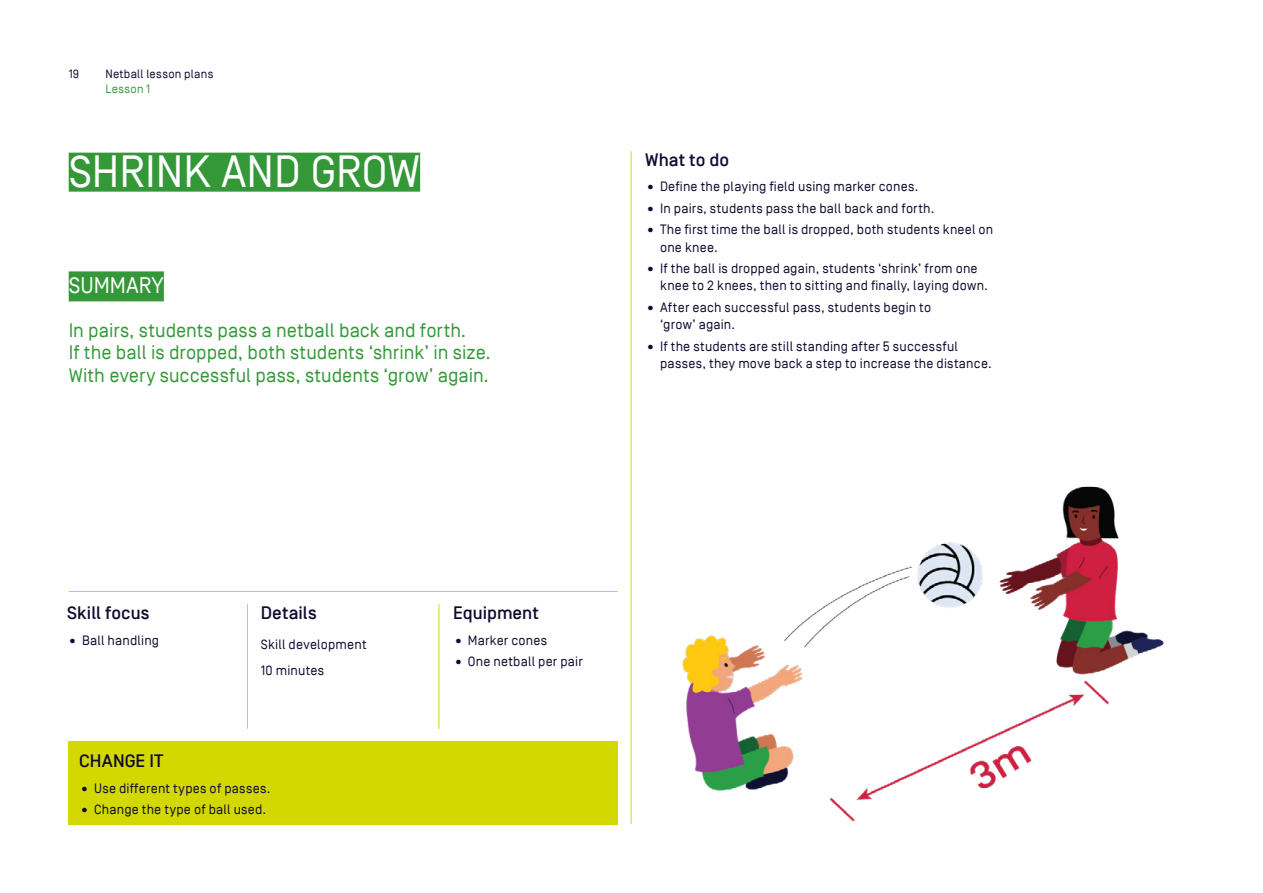
<style>
.page{position:relative;width:1263px;height:893px;background:#fff}
.page>*{position:absolute;margin:0;border:0;box-sizing:border-box;transform-origin:0 0}
.t1{font:45px "Simplon Norm";color:#fff}
.t2{font:22.5px "Simplon Norm";color:#fff}
.t3{font:19.5px/22.5px "Simplon Norm";letter-spacing:.005em;color:#349839}
.t4{font:500 18px "Simplon Norm";color:#0f0a30}
.t5{font:13.5px/17.2px "Simplon Norm";letter-spacing:.015em;color:#0f0a30}
.t6{font:12px "Simplon Norm";letter-spacing:.025em;color:#0f0a30}
.t7{font:12px "Simplon Norm";letter-spacing:.03em;color:#349839}
</style>
<div class="page">
<div style="left:69px;top:153px;width:351px;height:39px;background:#349839"></div>
<div style="left:69px;top:271px;width:95px;height:30px;background:#349839"></div>
<hr style="left:631px;top:151px;width:1px;height:673px;background:#d3d800">
<div style="left:69px;top:742px;width:549px;height:83px;background:#d3d800"></div>
<img style="left:682px;top:486px;width:482px;height:336px">
<hr style="left:69px;top:591px;width:549px;height:1px;background:#d3d800">
<hr style="left:247px;top:604px;width:1px;height:125px;background:#d3d800">
<hr style="left:439px;top:604px;width:1px;height:125px;background:#d3d800">
<p class="t6" style="left:69px;top:68px;width:12px">19</p>
<p class="t6" style="left:105px;top:68px;width:109px">Netball lesson plans</p>
<p class="t7" style="left:105px;top:82px;width:46px">Lesson 1</p>
<h1 class="t1" style="left:69px;top:148px;width:353px">SHRINK AND GROW</h1>
<h2 class="t2" style="left:69px;top:273px;width:97px">SUMMARY</h2>
<h3 class="t3" style="left:69px;top:319px;width:424px">In pairs, students pass a netball back and forth.<br>If the ball is dropped, both students ‘shrink’ in size.<br>With every successful pass, students ‘grow’ again.</h3>
<h3 class="t4" style="left:645px;top:150px;width:85px">What to do</h3>
<p class="t5" style="left:645px;top:178px;width:275px">• Define the playing field using marker cones.</p>
<p class="t5" style="left:645px;top:200px;width:291px">• In pairs, students pass the ball back and forth.</p>
<p class="t5" style="left:660px;top:221px;width:335px;text-indent:-15px">• The first time the ball is dropped, both students kneel on one knee.</p>
<p class="t5" style="left:660px;top:260px;width:329px;text-indent:-15px">• If the ball is dropped again, students ‘shrink’ from one knee to 2 knees, then to sitting and finally, laying down.</p>
<p class="t5" style="left:660px;top:299px;width:273px;text-indent:-15px">• After each successful pass, students begin to ‘grow’ again.</p>
<p class="t5" style="left:660px;top:338px;width:333px;text-indent:-15px">• If the students are still standing after 5 successful passes, they move back a step to increase the distance.</p>
<h3 class="t4" style="left:67px;top:603px;width:84px">Skill focus</h3>
<p class="t5" style="left:67px;top:632px;width:94px">• Ball handling</p>
<h3 class="t4" style="left:261px;top:603px;width:57px">Details</h3>
<p class="t5" style="left:261px;top:631px;width:107px;line-height:25.8px">Skill development<br>10 minutes</p>
<h3 class="t4" style="left:79px;top:751px;width:86px">CHANGE IT</h3>
<p class="t5" style="left:79px;top:780px;width:193px">• Use different types of passes.</p>
<p class="t5" style="left:79px;top:801px;width:188px">• Change the type of ball used.</p>
<h3 class="t4" style="left:453px;top:603px;width:87px">Equipment</h3>
<p class="t5" style="left:453px;top:632px;width:96px">• Marker cones</p>
<p class="t5" style="left:453px;top:653px;width:131px">• One netball per pair</p>
</div>
